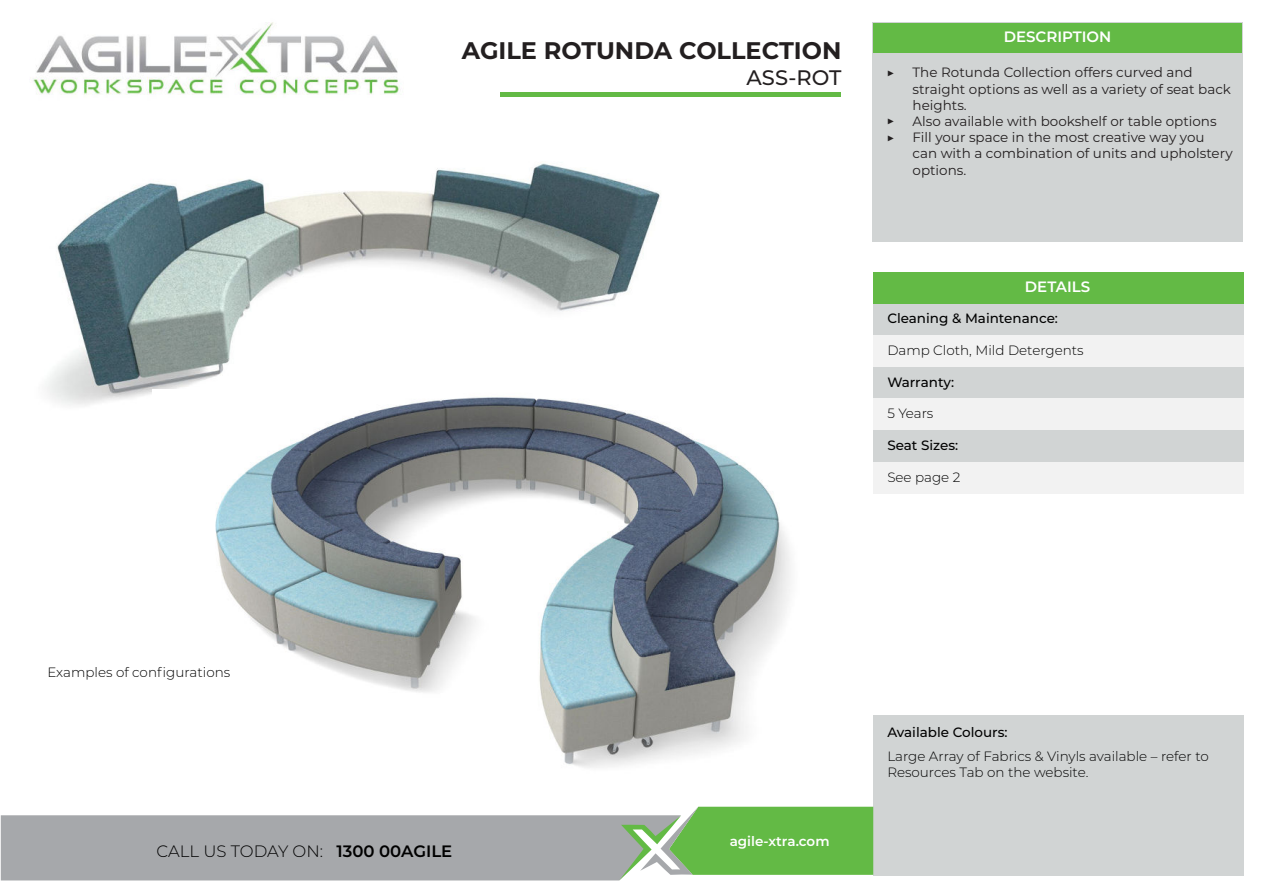
<style>
.page{position:relative;width:1263px;height:893px;background:#fff}
.page>*{position:absolute;margin:0;border:0;box-sizing:border-box;transform-origin:0 0}
.t1{font:700 24px "Montserrat";color:#231f20}
.t2{font:500 21px "Montserrat";color:#231f20}
.t3{font:300 16.5px "Montserrat";color:#000}
.t4{font:600 15px "Montserrat";color:#fff}
.t5{font:13.5px/16.2px "Montserrat";color:#231f20}
.t6{font:300 13.5px/16.2px "Montserrat";color:#000}
.t7{font:500 13.5px "Montserrat";color:#000}
.t8{font:600 13.5px "Montserrat";color:#fff}
.s1{font-weight:600}
</style>
<div class="page">
<img style="left:45px;top:163px;width:615px;height:243px">
<img style="left:33px;top:22px;width:367px;height:73px">
<div style="left:872px;top:22px;width:370px;height:220px;background:#d1d4d4"></div>
<div style="left:873px;top:303px;width:370px;height:32px;background:#d1d4d4"></div>
<div style="left:873px;top:367px;width:370px;height:31px;background:#d1d4d4"></div>
<div style="left:873px;top:715px;width:370px;height:161px;background:#d1d4d4"></div>
<div style="left:873px;top:335px;width:370px;height:32px;background:#f2f2f2"></div>
<div style="left:873px;top:398px;width:370px;height:32px;background:#f2f2f2"></div>
<div style="left:873px;top:23px;width:369px;height:29px;background:#63ba45"></div>
<div style="left:873px;top:272px;width:370px;height:31px;background:#63ba45"></div>
<svg style="left:1px;top:807px;width:872px;height:73px;background:#a3b6a0"></svg>
<div style="left:500px;top:92px;width:341px;height:5px;background:#63ba45"></div>
<img style="left:152px;top:389px;width:639px;height:379px">
<div style="left:873px;top:430px;width:370px;height:32px;background:#d1d4d4"></div>
<div style="left:873px;top:462px;width:370px;height:31px;background:#f2f2f2"></div>
<h1 class="t1" style="left:462px;top:37px;width:381px">AGILE ROTUNDA COLLECTION</h1>
<h2 class="t2" style="left:746px;top:69px;width:96px">ASS-ROT</h2>
<p class="t5" style="left:887px;top:65px;width:10px">▶</p>
<p class="t5" style="left:887px;top:114px;width:10px">▶ ▶</p>
<p class="t4" style="left:1004px;top:30px;width:109px">DESCRIPTION</p>
<p class="t5" style="left:912px;top:66px;width:322px">The Rotunda Collection offers curved and straight options as well as a variety of seat back heights.<br>Also available with bookshelf or table options Fill your space in the most creative way you can with a combination of units and upholstery options.</p>
<p class="t4" style="left:1025px;top:280px;width:67px">DETAILS</p>
<p class="t7" style="left:887px;top:313px;width:172px">Cleaning &amp; Maintenance:</p>
<p class="t6" style="left:887px;top:343px;width:198px">Damp Cloth, Mild Detergents</p>
<p class="t7" style="left:887px;top:377px;width:68px">Warranty:</p>
<p class="t6" style="left:887px;top:406px;width:48px">5 Years</p>
<p class="t7" style="left:887px;top:440px;width:72px">Seat Sizes:</p>
<p class="t6" style="left:887px;top:470px;width:75px">See page 2</p>
<p class="t6" style="left:47px;top:665px;width:184px">Examples of configurations</p>
<p class="t3" style="left:157px;top:843px;width:297px">CALL US TODAY ON: <span class="s1">1300 00AGILE</span></p>
<p class="t8" style="left:730px;top:836px;width:101px">agile-xtra.com</p>
<p class="t7" style="left:887px;top:727px;width:122px">Available Colours:</p>
<p class="t6" style="left:887px;top:748px;width:323px">Large Array of Fabrics &amp; Vinyls available – refer to<br>Resources Tab on the website.</p>
</div>
